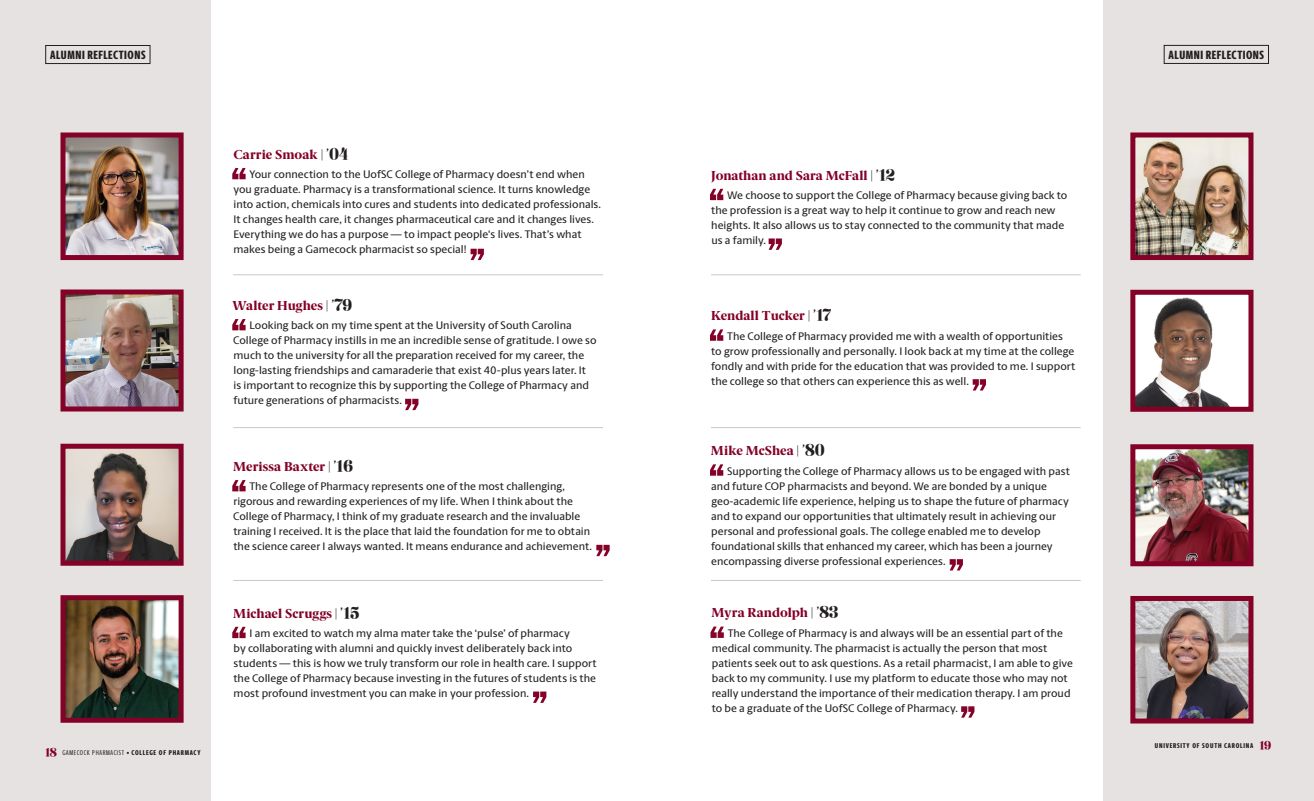
<style>
.page{position:relative;width:1314px;height:801px;background:#fff}
.page>*{position:absolute;margin:0;border:0;box-sizing:border-box;transform-origin:0 0}
.t1{font:800 13px "Berlingske Serif";letter-spacing:.005em;color:#840128}
.t2{font:800 12px "Berlingske Sans X Cn";letter-spacing:.045em;color:#231f20}
.t3{font:500 11px/15px "Berlingske Sans";color:#231f20}
.t4{font:7px "Berlingske Sans X Cn";letter-spacing:.105em;color:#231f20}
.t5{font:800 7px "Berlingske Sans X Cn";letter-spacing:.105em;color:#231f20}
.s1{font-family:"Karlie Extras";font-size:11px;color:#840128}
.s2{font-weight:500;font-size:6px}
.s3{font-weight:800}
.s4{color:#231f20}
.s5{font-weight:400;font-size:15px;color:#231f20}
.s6{font-family:"Karlie Extras";font-weight:400;font-size:15px;color:#231f20}
.s7{font-family:"Karlie Extras";font-weight:400;font-size:11px;color:#840128}
</style>
<div class="page">
<div style="left:1103px;top:0;width:211px;height:801px;background:#e6e2e1"></div>
<div style="left:0;top:0;width:211px;height:801px;background:#e6e2e1"></div>
<div style="left:1164px;top:45px;width:105px;height:19px;border:1px solid #231f20"></div>
<img style="left:66px;top:138px;width:112px;height:116px">
<div style="left:60px;top:132px;width:124px;height:128px;border:5px solid #840128"></div>
<img style="left:1136px;top:602px;width:112px;height:116px">
<div style="left:1130px;top:596px;width:124px;height:128px;border:5px solid #840128"></div>
<img style="left:1136px;top:138px;width:112px;height:116px">
<div style="left:1130px;top:132px;width:124px;height:128px;border:5px solid #840128"></div>
<div style="left:1133px;top:292px;width:118px;height:117px;background:#fff"></div>
<img style="left:1136px;top:297px;width:94px;height:109px">
<div style="left:1130px;top:290px;width:124px;height:122px;border:5px solid #840128"></div>
<img style="left:66px;top:450px;width:112px;height:110px">
<div style="left:60px;top:444px;width:124px;height:122px;border:5px solid #840128"></div>
<img style="left:66px;top:296px;width:112px;height:110px">
<div style="left:60px;top:290px;width:124px;height:122px;border:5px solid #840128"></div>
<img style="left:1136px;top:450px;width:112px;height:110px">
<div style="left:1130px;top:444px;width:124px;height:122px;border:5px solid #840128"></div>
<img style="left:66px;top:601px;width:112px;height:116px">
<div style="left:60px;top:595px;width:124px;height:128px;border:5px solid #840128"></div>
<div style="left:45px;top:45px;width:105px;height:19px;border:1px solid #231f20"></div>
<hr style="left:233px;top:275px;width:370px;height:1px;background:#c7c8ca">
<hr style="left:711px;top:275px;width:370px;height:1px;background:#c7c8ca">
<hr style="left:233px;top:427px;width:370px;height:1px;background:#c7c8ca">
<hr style="left:711px;top:427px;width:370px;height:1px;background:#c7c8ca">
<hr style="left:233px;top:580px;width:370px;height:1px;background:#c7c8ca">
<hr style="left:711px;top:580px;width:370px;height:1px;background:#c7c8ca">
<svg style="left:710px;top:627px;width:14px;height:11px"></svg>
<svg style="left:710px;top:189px;width:13px;height:11px"></svg>
<svg style="left:710px;top:329px;width:13px;height:12px"></svg>
<svg style="left:710px;top:464px;width:13px;height:12px"></svg>
<svg style="left:232px;top:319px;width:14px;height:11px"></svg>
<svg style="left:232px;top:480px;width:14px;height:11px"></svg>
<svg style="left:232px;top:627px;width:14px;height:11px"></svg>
<svg style="left:961px;top:706px;width:13px;height:12px"></svg>
<svg style="left:405px;top:399px;width:13px;height:11px"></svg>
<svg style="left:596px;top:545px;width:14px;height:11px"></svg>
<svg style="left:533px;top:692px;width:13px;height:11px"></svg>
<svg style="left:950px;top:559px;width:13px;height:12px"></svg>
<svg style="left:973px;top:379px;width:13px;height:12px"></svg>
<svg style="left:769px;top:238px;width:13px;height:12px"></svg>
<svg style="left:232px;top:168px;width:14px;height:11px"></svg>
<svg style="left:471px;top:249px;width:13px;height:11px"></svg>
<p class="t2" style="left:50px;top:46px;width:97px">ALUMNI REFLECTIONS</p>
<p class="t2" style="left:1169px;top:46px;width:97px">ALUMNI REFLECTIONS</p>
<p class="t4" style="left:45px;top:747px;width:157px"><span class="s1">18</span> GAMECOCK PHARMACIST <span class="s2">•</span> <span class="s3">COLLEGE OF PHARMACY</span></p>
<p class="t1" style="left:233px;top:145px;width:116px">Carrie Smoak <span class="s4">|</span> <span class="s5">’</span><span class="s6">04</span></p>
<p class="t3" style="left:233px;top:167px;width:369px;text-indent:16px">Your connection to the UofSC College of Pharmacy doesn’t end when you graduate. Pharmacy is a transformational science. It turns knowledge into action, chemicals into cures and students into dedicated professionals.<br>It changes health care, it changes pharmaceutical care and it changes lives.<br>Everything we do has a purpose — to impact people's lives. That’s what makes being a Gamecock pharmacist so special!</p>
<p class="t1" style="left:233px;top:296px;width:121px">Walter Hughes <span class="s4">|</span> <span class="s5">’</span><span class="s6">79</span></p>
<p class="t3" style="left:233px;top:318px;width:365px;text-indent:16px">Looking back on my time spent at the University of South Carolina College of Pharmacy instills in me an incredible sense of gratitude. I owe so much to the university for all the preparation received for my career, the long-lasting friendships and camaraderie that exist 40-plus years later. It<br>is important to recognize this by supporting the College of Pharmacy and future generations of pharmacists.</p>
<p class="t1" style="left:233px;top:457px;width:121px">Merissa Baxter <span class="s4">|</span> <span class="s5">’</span><span class="s6">16</span></p>
<p class="t3" style="left:233px;top:479px;width:360px;text-indent:16px">The College of Pharmacy represents one of the most challenging, rigorous and rewarding experiences of my life. When I think about the College of Pharmacy, I think of my graduate research and the invaluable training I received. It is the place that laid the foundation for me to obtain the science career I always wanted. It means endurance and achievement.</p>
<p class="t1" style="left:233px;top:604px;width:128px">Michael Scruggs <span class="s4">|</span> <span class="s5">’</span><span class="s6">15</span></p>
<p class="t3" style="left:233px;top:626px;width:365px;text-indent:16px">I am excited to watch my alma mater take the ‘pulse’ of pharmacy<br>by collaborating with alumni and quickly invest deliberately back into students — this is how we truly transform our role in health care. I support the College of Pharmacy because investing in the futures of students is the most profound investment you can make in your profession.</p>
<p class="t1" style="left:711px;top:166px;width:185px">Jonathan and Sara McFall <span class="s4">|</span> <span class="s5">’</span><span class="s6">12</span></p>
<p class="t3" style="left:711px;top:188px;width:358px;text-indent:16px">We choose to support the College of Pharmacy because giving back to the profession is a great way to help it continue to grow and reach new heights. It also allows us to stay connected to the community that made us a family.</p>
<p class="t1" style="left:711px;top:306px;width:121px">Kendall Tucker <span class="s4">|</span> <span class="s5">’</span><span class="s6">17</span></p>
<p class="t3" style="left:711px;top:328px;width:366px;text-indent:16px">The College of Pharmacy provided me with a wealth of opportunities to grow professionally and personally. I look back at my time at the college fondly and with pride for the education that was provided to me. I support the college so that others can experience this as well.</p>
<p class="t1" style="left:711px;top:441px;width:116px">Mike McShea <span class="s4">|</span> <span class="s5">’</span><span class="s6">80</span></p>
<p class="t3" style="left:711px;top:463px;width:360px;text-indent:16px">Supporting the College of Pharmacy allows us to be engaged with past and future COP pharmacists and beyond. We are bonded by a unique geo-academic life experience, helping us to shape the future of pharmacy and to expand our opportunities that ultimately result in achieving our personal and professional goals. The college enabled me to develop foundational skills that enhanced my career, which has been a journey encompassing diverse professional experiences.</p>
<p class="t1" style="left:711px;top:604px;width:128px">Myra Randolph <span class="s4">|</span> <span class="s5">’</span><span class="s6">83</span></p>
<p class="t3" style="left:712px;top:625px;width:363px;text-indent:16px">The College of Pharmacy is and always will be an essential part of the medical community. The pharmacist is actually the person that most patients seek out to ask questions. As a retail pharmacist, I am able to give back to my community. I use my platform to educate those who may not really understand the importance of their medication therapy. I am proud to be a graduate of the UofSC College of Pharmacy.</p>
<p class="t5" style="left:1155px;top:740px;width:118px">UNIVERSITY OF SOUTH CAROLINA <span class="s7">19</span></p>
</div>
